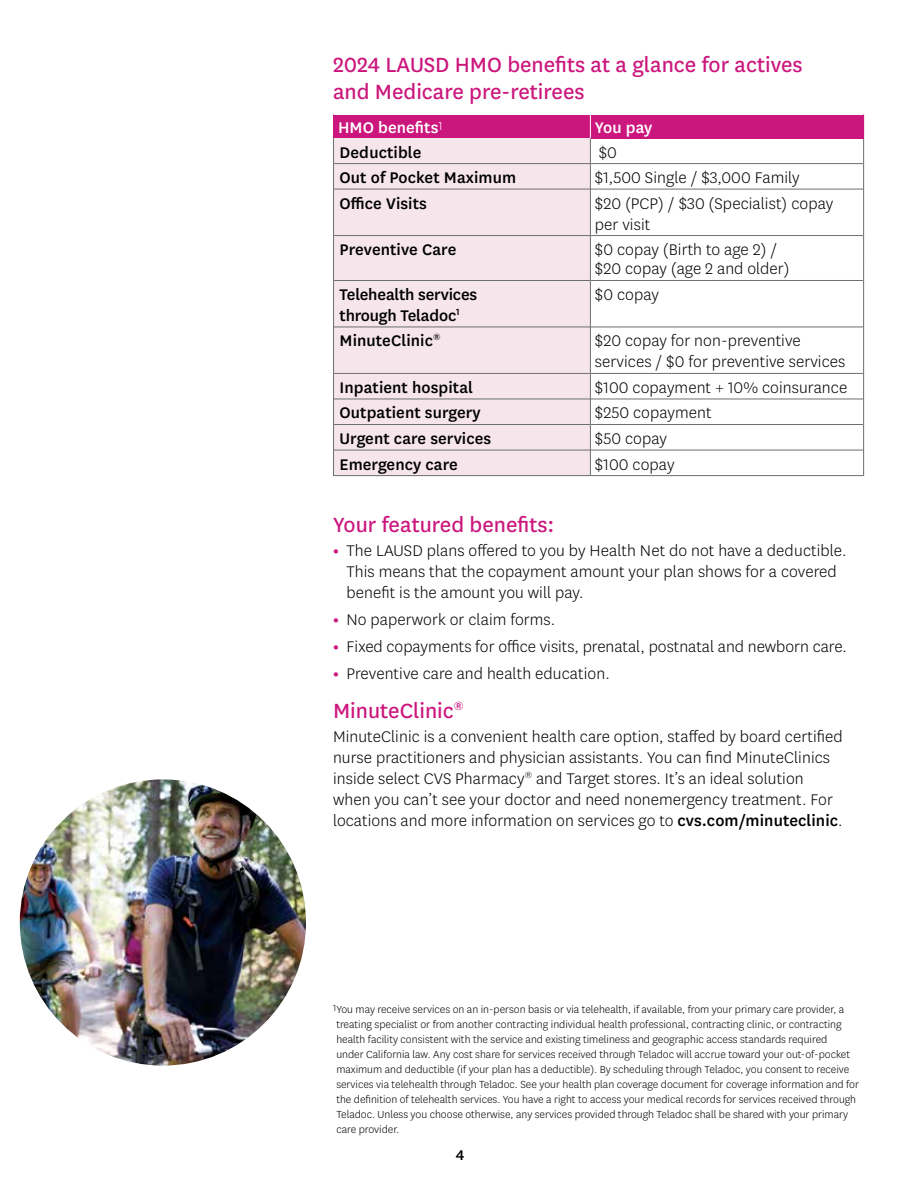
<style>
.page{position:relative;width:918px;height:1188px;background:#fff}
.page>*{position:absolute;margin:0;border:0;box-sizing:border-box;transform-origin:0 0}
.t1{font:24px/27px "Centene Sans";color:#cb177d}
.t2{font:300 18px/21px "Centene Sans";letter-spacing:.005em;color:#000}
.t3{font:500 18px/21px "Centene Sans";letter-spacing:.005em;color:#000}
.t4{font:500 18px "Centene Sans";letter-spacing:.005em;color:#fff}
.t5{font:500 16.5px "Centene Sans";color:#000}
.t6{font:300 12px/15px "Centene Sans";color:#000}
.s1{font-weight:700;color:#cb177d}
.s2{font-weight:500}
</style>
<div class="page">
<div style="left:334px;top:115px;width:256px;height:24px;background:#cb177d"></div>
<div style="left:590px;top:115px;width:274px;height:24px;background:#cb177d"></div>
<div style="left:334px;top:139px;width:256px;height:25px;background:#f6e6ec"></div>
<div style="left:334px;top:164px;width:256px;height:25px;background:#f6e6ec"></div>
<div style="left:334px;top:189px;width:256px;height:47px;background:#f6e6ec"></div>
<div style="left:334px;top:236px;width:256px;height:25px;background:#f6e6ec"></div>
<div style="left:334px;top:261px;width:256px;height:19px;background:#f6e6ec"></div>
<div style="left:334px;top:280px;width:256px;height:47px;background:#f6e6ec"></div>
<div style="left:334px;top:327px;width:256px;height:46px;background:#f6e6ec"></div>
<div style="left:334px;top:373px;width:256px;height:26px;background:#f6e6ec"></div>
<div style="left:334px;top:399px;width:256px;height:26px;background:#f6e6ec"></div>
<div style="left:334px;top:425px;width:256px;height:25px;background:#f6e6ec"></div>
<div style="left:334px;top:450px;width:256px;height:26px;background:#f6e6ec"></div>
<hr style="left:334px;top:163px;width:256px;height:1px;background:#6d6e71">
<hr style="left:591px;top:163px;width:272px;height:1px;background:#6d6e71">
<svg style="left:590px;top:115px;width:1px;height:74px"></svg>
<hr style="left:334px;top:189px;width:256px;height:1px;background:#6d6e71">
<hr style="left:333px;top:189px;width:1px;height:47px;background:#6d6e71">
<hr style="left:591px;top:189px;width:272px;height:1px;background:#6d6e71">
<hr style="left:590px;top:189px;width:1px;height:47px;background:#6d6e71">
<hr style="left:863px;top:189px;width:1px;height:47px;background:#6d6e71">
<hr style="left:334px;top:235px;width:256px;height:1px;background:#6d6e71">
<hr style="left:591px;top:235px;width:272px;height:1px;background:#6d6e71">
<svg style="left:333px;top:236px;width:1px;height:44px"></svg>
<svg style="left:590px;top:236px;width:1px;height:44px"></svg>
<svg style="left:863px;top:236px;width:1px;height:44px"></svg>
<hr style="left:334px;top:280px;width:256px;height:1px;background:#6d6e71">
<hr style="left:333px;top:280px;width:1px;height:47px;background:#6d6e71">
<hr style="left:591px;top:280px;width:272px;height:1px;background:#6d6e71">
<hr style="left:590px;top:280px;width:1px;height:47px;background:#6d6e71">
<hr style="left:863px;top:280px;width:1px;height:47px;background:#6d6e71">
<hr style="left:334px;top:327px;width:256px;height:1px;background:#6d6e71">
<hr style="left:333px;top:327px;width:1px;height:46px;background:#6d6e71">
<hr style="left:591px;top:327px;width:272px;height:1px;background:#6d6e71">
<hr style="left:590px;top:327px;width:1px;height:46px;background:#6d6e71">
<hr style="left:863px;top:327px;width:1px;height:46px;background:#6d6e71">
<hr style="left:334px;top:373px;width:256px;height:1px;background:#6d6e71">
<hr style="left:591px;top:373px;width:272px;height:1px;background:#6d6e71">
<hr style="left:334px;top:399px;width:256px;height:1px;background:#6d6e71">
<hr style="left:591px;top:399px;width:272px;height:1px;background:#6d6e71">
<hr style="left:334px;top:424px;width:256px;height:1px;background:#6d6e71">
<hr style="left:591px;top:424px;width:272px;height:1px;background:#6d6e71">
<hr style="left:334px;top:450px;width:256px;height:1px;background:#6d6e71">
<svg style="left:333px;top:373px;width:1px;height:103px"></svg>
<hr style="left:591px;top:450px;width:272px;height:1px;background:#6d6e71">
<svg style="left:590px;top:373px;width:1px;height:103px"></svg>
<svg style="left:863px;top:373px;width:1px;height:103px"></svg>
<hr style="left:334px;top:475px;width:256px;height:1px;background:#6d6e71">
<hr style="left:591px;top:475px;width:272px;height:1px;background:#6d6e71">
<svg style="left:333px;top:115px;width:1px;height:74px"></svg>
<svg style="left:863px;top:138px;width:1px;height:51px"></svg>
<img style="left:20px;top:779px;width:286px;height:287px;border-radius:143px">
<h3 class="t1" style="left:333px;top:50px;width:471px">2024 LAUSD HMO benefits at a glance for actives and Medicare pre-retirees</h3>
<p class="t4" style="left:338px;top:115px;width:106px">HMO benefits<sup>1</sup></p>
<p class="t4" style="left:595px;top:115px;width:59px">You pay</p>
<p class="t3" style="left:340px;top:141px;width:83px">Deductible</p>
<p class="t2" style="left:599px;top:141px;width:20px">$0</p>
<p class="t3" style="left:340px;top:166px;width:178px">Out of Pocket Maximum</p>
<p class="t2" style="left:595px;top:167px;width:206px">$1,500 Single / $3,000 Family</p>
<p class="t3" style="left:340px;top:191px;width:89px">Office Visits</p>
<p class="t2" style="left:595px;top:192px;width:240px">$20 (PCP) / $30 (Specialist) copay per visit</p>
<p class="t3" style="left:340px;top:238px;width:118px">Preventive Care</p>
<p class="t2" style="left:595px;top:239px;width:196px;line-height:19.5px">$0 copay (Birth to age 2) / $20 copay (age 2 and older)</p>
<p class="t3" style="left:340px;top:283px;width:139px">Telehealth services through Teladoc<sup>1</sup></p>
<p class="t2" style="left:595px;top:283px;width:66px">$0 copay</p>
<p class="t3" style="left:340px;top:329px;width:102px">MinuteClinic<sup>®</sup></p>
<p class="t2" style="left:595px;top:330px;width:252px">$20 copay for non-preventive services / $0 for preventive services</p>
<p class="t3" style="left:340px;top:376px;width:135px">Inpatient hospital</p>
<p class="t2" style="left:595px;top:376px;width:254px">$100 copayment + 10% coinsurance</p>
<p class="t3" style="left:340px;top:401px;width:143px">Outpatient surgery</p>
<p class="t2" style="left:595px;top:402px;width:118px">$250 copayment</p>
<p class="t3" style="left:340px;top:427px;width:153px">Urgent care services</p>
<p class="t2" style="left:595px;top:427px;width:74px">$50 copay</p>
<p class="t3" style="left:340px;top:452px;width:120px">Emergency care</p>
<p class="t2" style="left:595px;top:453px;width:81px">$100 copay</p>
<h3 class="t1" style="left:333px;top:510px;width:223px">Your featured benefits:</h3>
<p class="t2" style="left:346px;top:539px;width:502px;text-indent:-14px"><span class="s1">•</span> The LAUSD plans offered to you by Health Net do not have a deductible.<br>This means that the copayment amount your plan shows for a covered benefit is the amount you will pay.</p>
<p class="t2" style="left:333px;top:608px;width:224px"><span class="s1">•</span> No paperwork or claim forms.</p>
<p class="t2" style="left:333px;top:635px;width:516px"><span class="s1">•</span> Fixed copayments for office visits, prenatal, postnatal and newborn care.</p>
<p class="t2" style="left:333px;top:662px;width:278px"><span class="s1">•</span> Preventive care and health education.</p>
<h3 class="t1" style="left:333px;top:696px;width:132px">MinuteClinic<sup>®</sup></h3>
<p class="t2" style="left:333px;top:725px;width:511px">MinuteClinic is a convenient health care option, staffed by board certified nurse practitioners and physician assistants. You can find MinuteClinics inside select CVS Pharmacy<sup>®</sup> and Target stores. It’s an ideal solution when you can’t see your doctor and need nonemergency treatment. For locations and more information on services go to <span class="s2">cvs.com/minuteclinic</span>.</p>
<p class="t6" style="left:333px;top:1001px;width:527px"><sup>1</sup>You may receive services on an in-person basis or via telehealth, if available, from your primary care provider, a treating specialist or from another contracting individual health professional, contracting clinic, or contracting health facility consistent with the service and existing timeliness and geographic access standards required<br>under California law. Any cost share for services received through Teladoc will accrue toward your out-of-pocket maximum and deductible (if your plan has a deductible). By scheduling through Teladoc, you consent to receive services via telehealth through Teladoc. See your health plan coverage document for coverage information and for the definition of telehealth services. You have a right to access your medical records for services received through Teladoc. Unless you choose otherwise, any services provided through Teladoc shall be shared with your primary care provider.</p>
<p class="t5" style="left:456px;top:1144px;width:10px">4</p>
</div>
